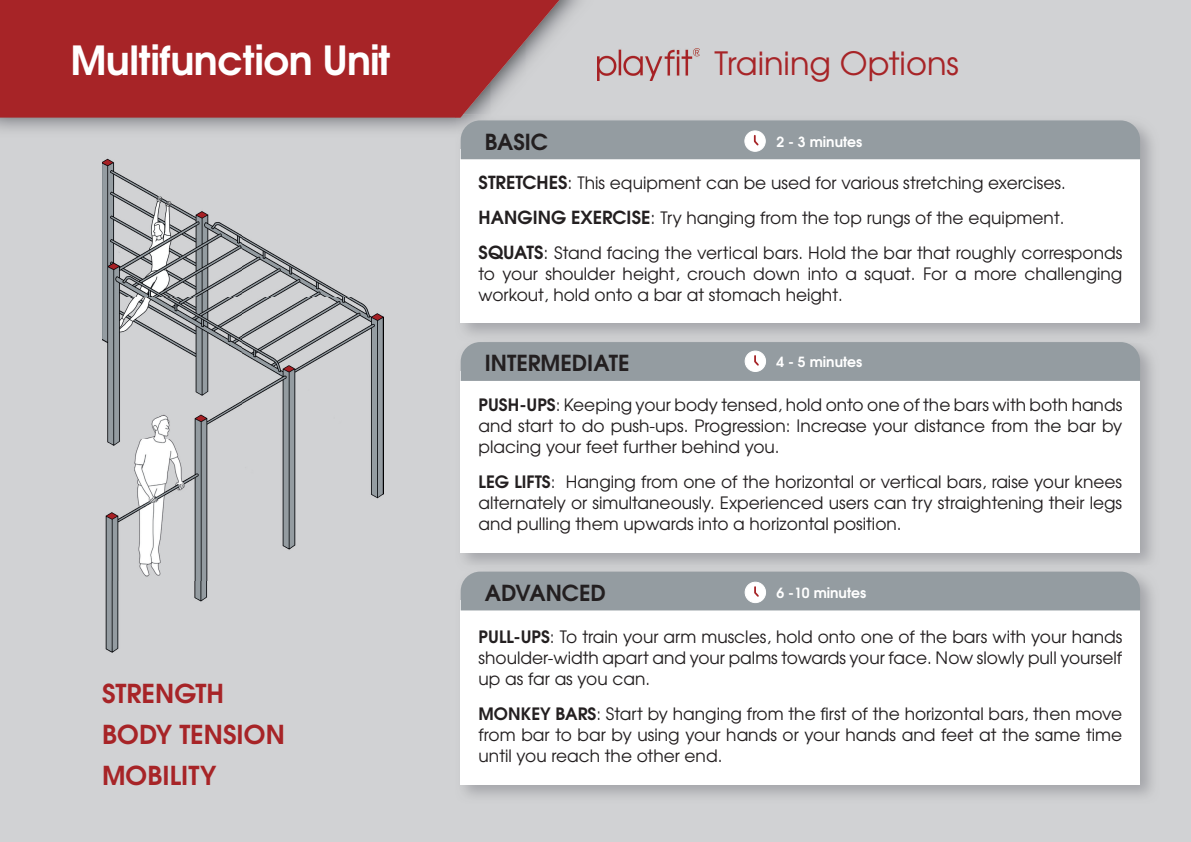
<style>
.page{position:relative;width:1191px;height:842px;background:#d1d2d4}
.page>*{position:absolute;margin:0;border:0;box-sizing:border-box;transform-origin:0 0}
.t1{font:700 40px "Te X Gyre Adventor";letter-spacing:-.01em;color:#fff}
.t2{font:32px "Te X Gyre Adventor";color:#a72427}
.t3{font:700 26px/41px "Te X Gyre Adventor";color:#a72427}
.t4{font:700 22px "Te X Gyre Adventor";color:#231f20}
.t5{font:17px/21px "Te X Gyre Adventor";color:#231f20;text-align:justify}
.t6{font:700 14px "Te X Gyre Adventor";color:#fff}
.s1{font-weight:700;font-size:18px}
.s2{font-size:18px}
.s3{font-weight:700}
</style>
<div class="page">
<svg style="left:0;top:0;width:559px;height:118px;fill:#a72427"></svg>
<img style="left:597px;top:49px;width:103px;height:32px">
<img style="left:102px;top:158px;width:281px;height:494px">
<img style="left:460px;top:159px;width:241px;height:637px">
<div style="left:461px;top:149px;width:679px;height:174px;background:#fff"></div>
<svg style="left:455px;top:115px;width:685px;height:44px"></svg>
<img style="left:701px;top:552px;width:247px;height:12px">
<img style="left:948px;top:348px;width:204px;height:448px">
<img style="left:460px;top:336px;width:241px;height:6px">
<div style="left:461px;top:371px;width:679px;height:181px;background:#fff"></div>
<div style="left:461px;top:342px;width:679px;height:39px;background:#949ca1"></div>
<img style="left:701px;top:784px;width:247px;height:12px">
<img style="left:460px;top:566px;width:692px;height:6px">
<div style="left:461px;top:600px;width:679px;height:184px;background:#fff"></div>
<div style="left:461px;top:572px;width:679px;height:38px;background:#949ca1"></div>
<h1 class="t1" style="left:70px;top:26px;width:321px">Multifunction Unit</h1>
<h3 class="t3" style="left:102px;top:670px;width:124px">STRENGTH</h3>
<h3 class="t3" style="left:102px;top:711px;width:184px">BODY TENSION<br>MOBILITY</h3>
<h2 class="t2" style="left:714px;top:38px;width:246px">Training Options</h2>
<h2 class="t2" style="left:831px;top:39px;width:178px">sprogramm</h2>
<p class="t4" style="left:485px;top:123px;width:65px">BASIC</p>
<p class="t6" style="left:776px;top:129px;width:87px">2 - 3 minutes</p>
<p class="t5" style="left:478px;top:164px;width:645px;line-height:35px;text-align:left"><span class="s1">STRETCHES</span><span class="s2">:</span> This equipment can be used for various stretching exercises.<br><span class="s1">HANGING EXERCISE</span><span class="s2">:</span> Try hanging from the top rungs of the equipment.<br><span class="s1">SQUATS</span><span class="s2">:</span> Stand facing the vertical bars. Hold the bar that roughly corresponds</p>
<p class="t5" style="left:478px;top:262px;width:645px">to your shoulder height, crouch down into a squat. For a more challenging workout, hold onto a bar at stomach height.</p>
<p class="t4" style="left:485px;top:344px;width:146px">INTERMEDIATE</p>
<p class="t6" style="left:776px;top:350px;width:87px">4 - 5 minutes</p>
<p class="t5" style="left:478px;top:393px;width:645px"><span class="s3">PUSH-UPS</span>: Keeping your body tensed, hold onto one of the bars with both hands and start to do push-ups. Progression: Increase your distance from the bar by placing your feet further behind you.</p>
<p class="t5" style="left:478px;top:470px;width:645px"><span class="s3">LEG LIFTS</span>: Hanging from one of the horizontal or vertical bars, raise your knees alternately or simultaneously. Experienced users can try straightening their legs and pulling them upwards into a horizontal position.</p>
<p class="t4" style="left:485px;top:574px;width:123px">ADVANCED</p>
<p class="t6" style="left:776px;top:581px;width:91px">6 -10 minutes</p>
<p class="t5" style="left:478px;top:625px;width:645px"><span class="s3">PULL-UPS</span>: To train your arm muscles, hold onto one of the bars with your hands shoulder-width apart and your palms towards your face. Now slowly pull yourself up as far as you can.</p>
<p class="t5" style="left:478px;top:702px;width:645px"><span class="s3">MONKEY BARS</span>: Start by hanging from the rst of the horizontal bars, then move from bar to bar by using your hands or your hands and feet at the same time until you reach the other end.</p>
</div>
